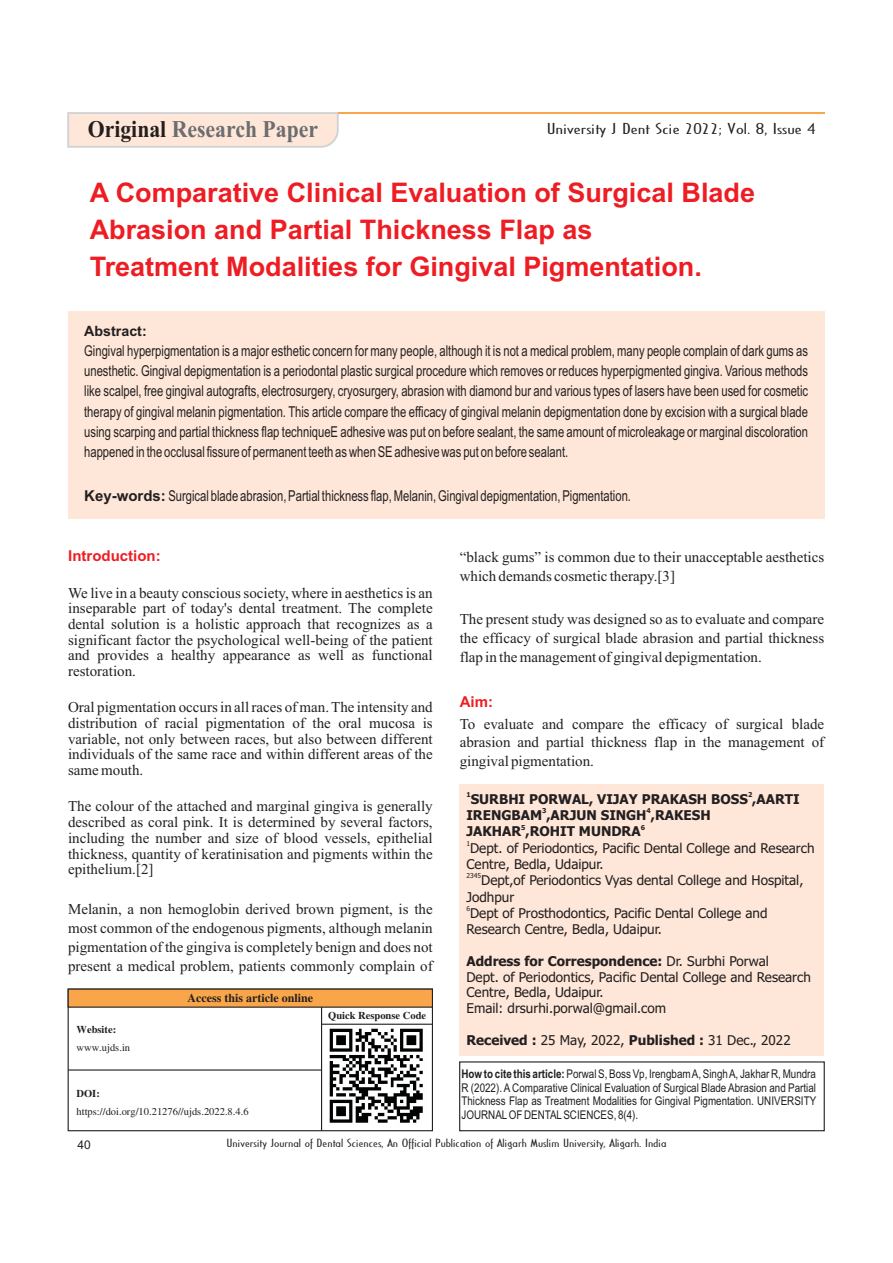
<style>
.page{position:relative;width:893px;height:1263px;background:#fff}
.page>*{position:absolute;margin:0;border:0;box-sizing:border-box;transform-origin:0 0}
.t1{font:700 27px/36.8px "Arial";color:#ee1d23}
.t2{font:700 24px "Times New Roman";color:#6c6d70;scale:.91 1}
.t3{font:15px/15.8px "Times New Roman";color:#231f20;text-align:justify}
.t4{font:15px/20.2px "Arial Th";color:#231f20;text-align:justify}
.t5{font:15px "Cassandra";color:#231f20;scale:1.66 1}
.t6{font:700 15px "Arial";color:#ee1d23}
.t7{font:700 14.25px "Arial";color:#231f20}
.t8{font:13.5px/16.4px "Tahoma";color:#231f20}
.t9{font:700 13.5px "Tahoma";color:#231f20}
.t10{font:12px/13.6px "Arial Narrow";color:#231f20;text-align:justify}
.t11{font:700 12px "Times New Roman";color:#231f20}
.t12{font:12px "Arial";color:#231f20}
.t13{font:11.25px "Cassandra";color:#231f20;scale:1.51 1}
.t14{font:10.5px "Times New Roman";color:#231f20}
.t15{font:700 10.5px "Times New Roman";color:#231f20}
.t16{font:700 6.75px "Tahoma";color:#231f20}
.t17{font:6.75px "Tahoma";color:#231f20}
.s1{color:#231f20}
.s2{font-family:"Arial";font-weight:700}
.s3{font-weight:400}
.s4{font-weight:700}
</style>
<div class="page">
<div style="left:68px;top:311px;width:756px;height:207px;background:#fee7d8"></div>
<div style="left:68px;top:988px;width:365px;height:143px;border:1px solid #231f20"></div>
<svg style="left:67px;top:988px;width:366px;height:20px;background:#dc9649"></svg>
<hr style="left:321px;top:1007px;width:1px;height:124px;background:#231f20">
<hr style="left:68px;top:1069px;width:254px;height:1px;background:#231f20">
<hr style="left:322px;top:1024px;width:111px;height:1px;background:#231f20">
<div style="left:459px;top:1061px;width:366px;height:70px;border:1px solid #231f20"></div>
<div style="left:460px;top:784px;width:364px;height:272px;background:#fee7d8"></div>
<svg style="left:67px;top:112px;width:272px;height:36px;background:#f8e4d8"></svg>
<hr style="left:338px;top:112px;width:486px;height:2px;background:#f9a64a">
<img style="left:329px;top:1028px;width:94px;height:95px">
<h2 class="t2" style="left:88px;top:120px;width:255px"><span class="s1">Original</span> Research Paper</h2>
<p class="t5" style="left:547px;top:121px;width:163px">University J Dent Scie 2022; Vol. 8, Issue 4</p>
<h1 class="t1" style="left:90px;top:177px;width:667px">A Comparative Clinical Evaluation of Surgical Blade<br>Abrasion and Partial Thickness Flap as<br>Treatment Modalities for Gingival Pigmentation.</h1>
<p class="t7" style="left:84px;top:325px;width:64px">Abstract:</p>
<p class="t4" style="left:84px;top:342px;width:725px">Gingival hyperpigmentation is a major esthetic concern for many people, although it is not a medical problem, many people complain of dark gums as unesthetic. Gingival depigmentation is a periodontal plastic surgical procedure which removes or reduces hyperpigmented gingiva. Various methods like scalpel, free gingival autografts, electrosurgery, cryosurgery, abrasion with diamond bur and various types of lasers have been used for cosmetic therapy of gingival melanin pigmentation. This article compare the efficacy of gingival melanin depigmentation done by excision with a surgical blade using scarping and partial thickness flap techniqueE adhesive was put on before sealant, the same amount of microleakage or marginal discoloration happened in the occlusal fissure of permanent teeth as when SE adhesive was put on before sealant.</p>
<p class="t4" style="left:84px;top:487px;width:548px"><span class="s2">Key-words:</span> Surgical blade abrasion, Partial thickness flap, Melanin, Gingival depigmentation, Pigmentation.</p>
<p class="t6" style="left:68px;top:550px;width:94px">Introduction:</p>
<p class="t3" style="left:68px;top:586px;width:366px">We live in a beauty conscious society, where in aesthetics is an inseparable part of today's dental treatment. The complete dental solution is a holistic approach that recognizes as a significant factor the psychological well-being of the patient and provides a healthy appearance as well as functional restoration.</p>
<p class="t3" style="left:68px;top:701px;width:366px">Oral pigmentation occurs in all races of man. The intensity and distribution of racial pigmentation of the oral mucosa is variable, not only between races, but also between different individuals of the same race and within different areas of the same mouth.</p>
<p class="t3" style="left:68px;top:800px;width:366px">The colour of the attached and marginal gingiva is generally described as coral pink. It is determined by several factors, including the number and size of blood vessels, epithelial thickness, quantity of keratinisation and pigments within the epithelium.[2]</p>
<p class="t3" style="left:68px;top:901px;width:366px;line-height:18.9px">Melanin, a non hemoglobin derived brown pigment, is the most common of the endogenous pigments, although melanin pigmentation of the gingiva is completely benign and does not present a medical problem, patients commonly complain of</p>
<p class="t11" style="left:188px;top:994px;width:127px">Access this article online</p>
<p class="t15" style="left:77px;top:1026px;width:41px">Website:</p>
<p class="t14" style="left:77px;top:1044px;width:55px">www.ujds.in</p>
<p class="t15" style="left:77px;top:1089px;width:25px">DOI:</p>
<p class="t14" style="left:77px;top:1107px;width:174px">https://doi.org/10.21276//ujds.2022.8.4.6</p>
<p class="t15" style="left:328px;top:1012px;width:100px">Quick Response Code</p>
<p class="t3" style="left:460px;top:548px;width:366px;line-height:18.9px">“black gums” is common due to their unacceptable aesthetics which demands cosmetic therapy.[3]</p>
<p class="t3" style="left:460px;top:611px;width:366px;line-height:18.9px">The present study was designed so as to evaluate and compare the efficacy of surgical blade abrasion and partial thickness flap in the management of gingival depigmentation.</p>
<p class="t6" style="left:460px;top:696px;width:35px">Aim:</p>
<p class="t3" style="left:460px;top:715px;width:366px;line-height:18.9px">To evaluate and compare the efficacy of surgical blade abrasion and partial thickness flap in the management of gingival pigmentation.</p>
<p class="t16" style="left:466px;top:792px;width:6px">1</p>
<p class="t16" style="left:748px;top:792px;width:6px">2</p>
<p class="t9" style="left:471px;top:793px;width:330px">SURBHI PORWAL, VIJAY PRAKASH BOSS ,AARTI</p>
<p class="t16" style="left:542px;top:808px;width:6px">3</p>
<p class="t16" style="left:647px;top:808px;width:6px">4</p>
<p class="t9" style="left:466px;top:810px;width:246px">IRENGBAM ,ARJUN SINGH ,RAKESH</p>
<p class="t16" style="left:521px;top:824px;width:6px">5</p>
<p class="t16" style="left:641px;top:824px;width:6px">6</p>
<p class="t9" style="left:466px;top:826px;width:176px">JAKHAR ,ROHIT MUNDRA</p>
<p class="t17" style="left:466px;top:841px;width:5px">1</p>
<p class="t8" style="left:466px;top:841px;width:350px">Dept. of Periodontics, Pacific Dental College and Research<br>Centre, Bedla, Udaipur.</p>
<p class="t17" style="left:466px;top:873px;width:16px">2345</p>
<p class="t8" style="left:466px;top:873px;width:338px;text-indent:15px">Dept,of Periodontics Vyas dental College and Hospital,<br>Jodhpur</p>
<p class="t17" style="left:466px;top:906px;width:5px">6</p>
<p class="t8" style="left:466px;top:906px;width:303px">Dept of Prosthodontics, Pacific Dental College and<br>Research Centre, Bedla, Udaipur.</p>
<p class="t9" style="left:466px;top:955px;width:304px">Address for Correspondence: <span class="s3">Dr. Surbhi Porwal</span></p>
<p class="t8" style="left:466px;top:970px;width:346px;line-height:15.8px">Dept. of Periodontics, Pacific Dental College and Research<br>Centre, Bedla, Udaipur.<br>Email: drsurhi.porwal@gmail.com</p>
<p class="t8" style="left:466px;top:1033px;width:326px"><span class="s4">Received :</span> 25 May, 2022, <span class="s4">Published :</span> 31 Dec., 2022</p>
<p class="t10" style="left:461px;top:1068px;width:356px"><span class="s4">How to cite this article:</span>Porwal S, Boss Vp, Irengbam A, Singh A, Jakhar R, Mundra R (2022). A Comparative Clinical Evaluation of Surgical Blade Abrasion and Partial Thickness Flap as Treatment Modalities for Gingival Pigmentation. UNIVERSITY JOURNALOF DENTALSCIENCES, 8(4).</p>
<p class="t12" style="left:77px;top:1140px;width:15px">40</p>
<p class="t13" style="left:227px;top:1138px;width:293px">University Journal of Dental Sciences, An Official Publication of Aligarh Muslim University, Aligarh. India</p>
</div>
